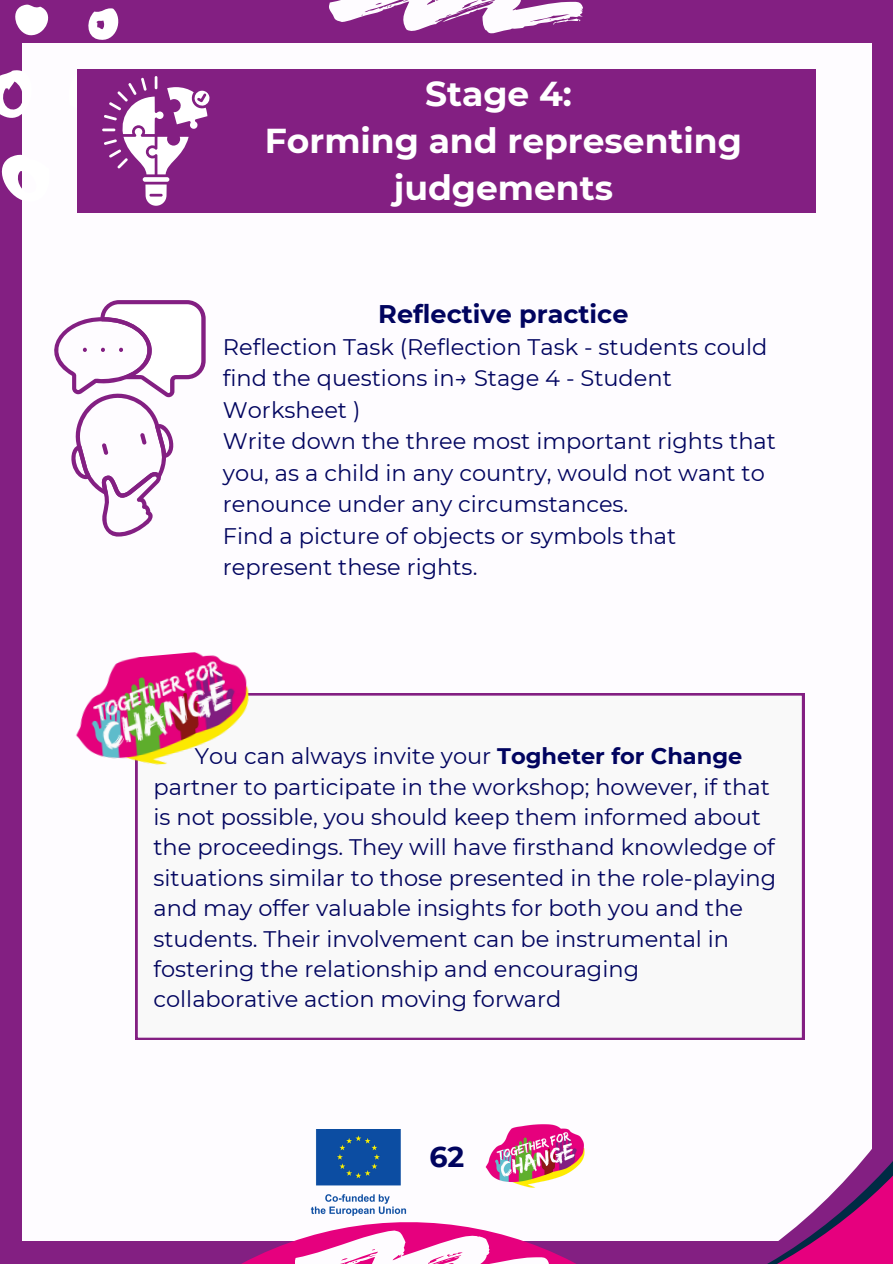
<style>
.page{position:relative;width:893px;height:1264px;background:#fff}
.page>*{position:absolute;margin:0;border:0;box-sizing:border-box;transform-origin:0 0}
.t1{font:700 34.5px/47.2px "Montserrat";color:#fff;text-align:center}
.t2{font:700 28.5px "Montserrat";color:#01045f}
.t3{font:700 25.5px "Montserrat";color:#01045f}
.t4{font:22.5px/30.3px "Montserrat";color:#01045f}
.s1{font-weight:700}
</style>
<div class="page">
<div style="left:0;top:0;width:892px;height:1263px;background:#831f82"></div>
<div style="left:23px;top:43px;width:848px;height:1197px;background:#fefcff"></div>
<svg style="left:15px;top:4px;width:34px;height:32px"></svg>
<svg style="left:88px;top:8px;width:31px;height:32px"></svg>
<svg style="left:0;top:64px;width:23px;height:71px"></svg>
<svg style="left:1px;top:152px;width:22px;height:50px"></svg>
<svg style="left:195px;top:1124px;width:422px;height:139px"></svg>
<svg style="left:329px;top:0;width:253px;height:34px"></svg>
<svg style="left:295px;top:1230px;width:253px;height:33px;background:#f188c3"></svg>
<div style="left:77px;top:69px;width:738px;height:143px;background:#831f82"></div>
<svg style="left:102px;top:76px;width:108px;height:130px"></svg>
<svg style="left:54px;top:300px;width:152px;height:237px"></svg>
<svg style="left:135px;top:693px;width:669px;height:346px"></svg>
<img style="left:76px;top:652px;width:181px;height:121px">
<svg style="left:617px;top:965px;width:255px;height:73px"></svg>
<svg style="left:617px;top:1038px;width:255px;height:25px"></svg>
<svg style="left:617px;top:1063px;width:275px;height:200px"></svg>
<p class="t1" style="left:265px;top:70px;width:478px">Stage 4:<br>Forming and representing judgements</p>
<p class="t3" style="left:378px;top:298px;width:252px">Reflective practice</p>
<p class="t4" style="left:223px;top:331px;width:546px;line-height:31.5px">Reflection Task (Reflection Task - students could find the questions in→ Stage 4 - Student<br>Worksheet )</p>
<h1 class="t4" style="left:223px;top:425px;width:554px;line-height:31.5px">Write down the three most important rights that you, as a child in any country, would not want to renounce under any circumstances.</h1>
<p class="t4" style="left:223px;top:520px;width:455px;line-height:31.5px">Find a picture of objects or symbols that represent these rights.</p>
<p class="t4" style="left:153px;top:741px;width:624px;text-indent:41px">You can always invite your <span class="s1">Togheter for Change </span>partner to participate in the workshop; however, if that is not possible, you should keep them informed about the proceedings. They will have firsthand knowledge of situations similar to those presented in the role-playing and may offer valuable insights for both you and the students. Their involvement can be instrumental in fostering the relationship and encouraging collaborative action moving forward</p>
<p class="t2" style="left:429px;top:1139px;width:36px">62</p>
</div>
